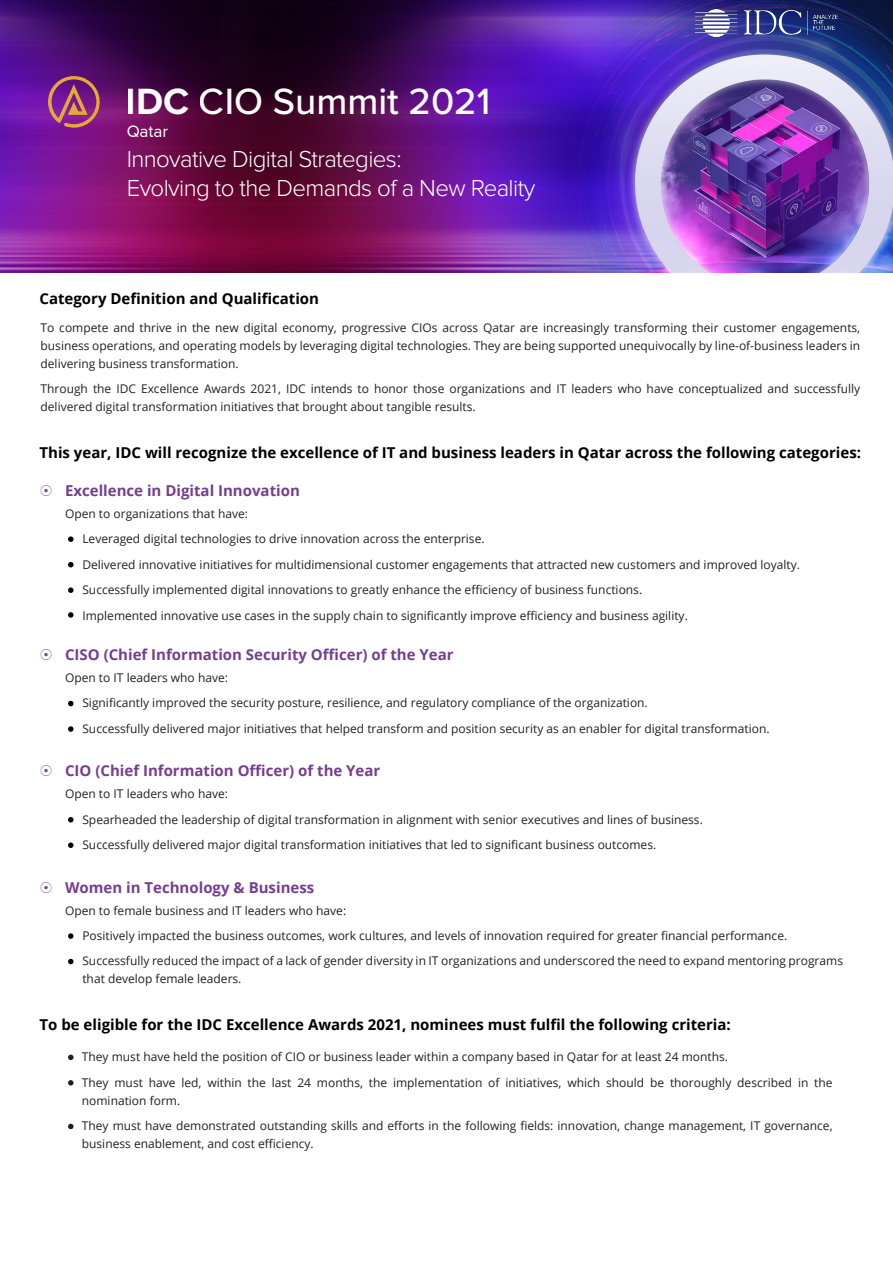
<style>
.page{position:relative;width:893px;height:1263px;background:#fff}
.page>*{position:absolute;margin:0;border:0;box-sizing:border-box;transform-origin:0 0}
.t1{font:500 37.8px "Proxima Nova";color:#fff}
.t2{font:300 24px/28.8px "Proxima Nova";letter-spacing:-.025em;color:#fff}
.t3{font:17.1px "Proxima Nova";color:#fff}
.t4{font:700 15px "Open Sans";color:#000}
.t5{font:700 15px "Open Sans";color:#753e90}
.t6{font:12px/25.3px "Open Sans";color:#231f20}
.s1{font-weight:700}
</style>
<div class="page">
<svg style="left:68px;top:536px;width:6px;height:6px"></svg>
<svg style="left:68px;top:562px;width:6px;height:5px"></svg>
<svg style="left:68px;top:587px;width:6px;height:6px"></svg>
<svg style="left:68px;top:612px;width:6px;height:6px"></svg>
<svg style="left:68px;top:701px;width:6px;height:5px"></svg>
<svg style="left:68px;top:726px;width:6px;height:6px"></svg>
<svg style="left:68px;top:817px;width:6px;height:5px"></svg>
<svg style="left:68px;top:842px;width:6px;height:6px"></svg>
<svg style="left:68px;top:933px;width:6px;height:6px"></svg>
<svg style="left:68px;top:959px;width:6px;height:5px"></svg>
<svg style="left:68px;top:1054px;width:6px;height:6px"></svg>
<svg style="left:68px;top:1080px;width:6px;height:5px"></svg>
<svg style="left:68px;top:1124px;width:6px;height:5px"></svg>
<img style="left:0;top:0;width:893px;height:273px">
<img style="left:695px;top:9px;width:142px;height:28px">
<svg style="left:48px;top:76px;width:55px;height:55px;background:#913c76"></svg>
<h1 class="t1" style="left:126px;top:73px;width:366px"><span class="s1">IDC</span> CIO Summit 2021</h1>
<h3 class="t3" style="left:126px;top:122px;width:43px">Qatar</h3>
<h2 class="t2" style="left:127px;top:146px;width:410px">Innovative Digital Strategies:<br>Evolving to the Demands of a New Reality</h2>
<p class="t4" style="left:40px;top:288px;width:281px">Category Definition and Qualification</p>
<p class="t6" style="left:41px;top:318px;width:821px;line-height:18px;text-align:justify">To compete and thrive in the new digital economy, progressive CIOs across Qatar are increasingly transforming their customer engagements, business operations, and operating models by leveraging digital technologies. They are being supported unequivocally by line-of-business leaders in delivering business transformation.</p>
<p class="t6" style="left:41px;top:379px;width:821px;line-height:18px">Through the IDC Excellence Awards 2021, IDC intends to honor those organizations and IT leaders who have conceptualized and successfully delivered digital transformation initiatives that brought about tangible results.</p>
<p class="t4" style="left:40px;top:442px;width:823px">This year, IDC will recognize the excellence of IT and business leaders in Qatar across the following categories:</p>
<p class="t5" style="left:65px;top:480px;width:236px">Excellence in Digital Innovation</p>
<p class="t6" style="left:82px;top:500px;width:719px;text-indent:-17px">Open to organizations that have:<br>Leveraged digital technologies to drive innovation across the enterprise.<br>Delivered innovative initiatives for multidimensional customer engagements that attracted new customers and improved loyalty.<br>Successfully implemented digital innovations to greatly enhance the efficiency of business functions.<br>Implemented innovative use cases in the supply chain to significantly improve efficiency and business agility.</p>
<p class="t5" style="left:65px;top:644px;width:390px">CISO (Chief Information Security Officer) of the Year</p>
<p class="t6" style="left:82px;top:665px;width:689px;text-indent:-17px">Open to IT leaders who have:<br>Significantly improved the security posture, resilience, and regulatory compliance of the organization.<br>Successfully delivered major initiatives that helped transform and position security as an enabler for digital transformation.</p>
<p class="t5" style="left:65px;top:760px;width:317px">CIO (Chief Information Officer) of the Year</p>
<p class="t6" style="left:82px;top:781px;width:622px;text-indent:-17px">Open to IT leaders who have:<br>Spearheaded the leadership of digital transformation in alignment with senior executives and lines of business.<br>Successfully delivered major digital transformation initiatives that led to significant business outcomes.</p>
<p class="t5" style="left:65px;top:876px;width:251px">Women in Technology &amp; Business</p>
<p class="t6" style="left:82px;top:897px;width:762px;text-indent:-17px">Open to female business and IT leaders who have:<br>Positively impacted the business outcomes, work cultures, and levels of innovation required for greater financial performance.<br>Successfully reduced the impact of a lack of gender diversity in IT organizations and underscored the need to expand mentoring programs</p>
<p class="t6" style="left:82px;top:966px;width:161px">that develop female leaders.</p>
<p class="t4" style="left:40px;top:1014px;width:693px">To be eligible for the IDC Excellence Awards 2021, nominees must fulfil the following criteria:</p>
<p class="t6" style="left:82px;top:1044px;width:752px">They must have held the position of CIO or business leader within a company based in Qatar for at least 24 months.<br>They must have led, within the last 24 months, the implementation of initiatives, which should be thoroughly described in the</p>
<p class="t6" style="left:82px;top:1087px;width:752px">nomination form.<br>They must have demonstrated outstanding skills and efforts in the following fields: innovation, change management, IT governance,</p>
<p class="t6" style="left:82px;top:1131px;width:233px">business enablement, and cost efficiency.</p>
</div>
